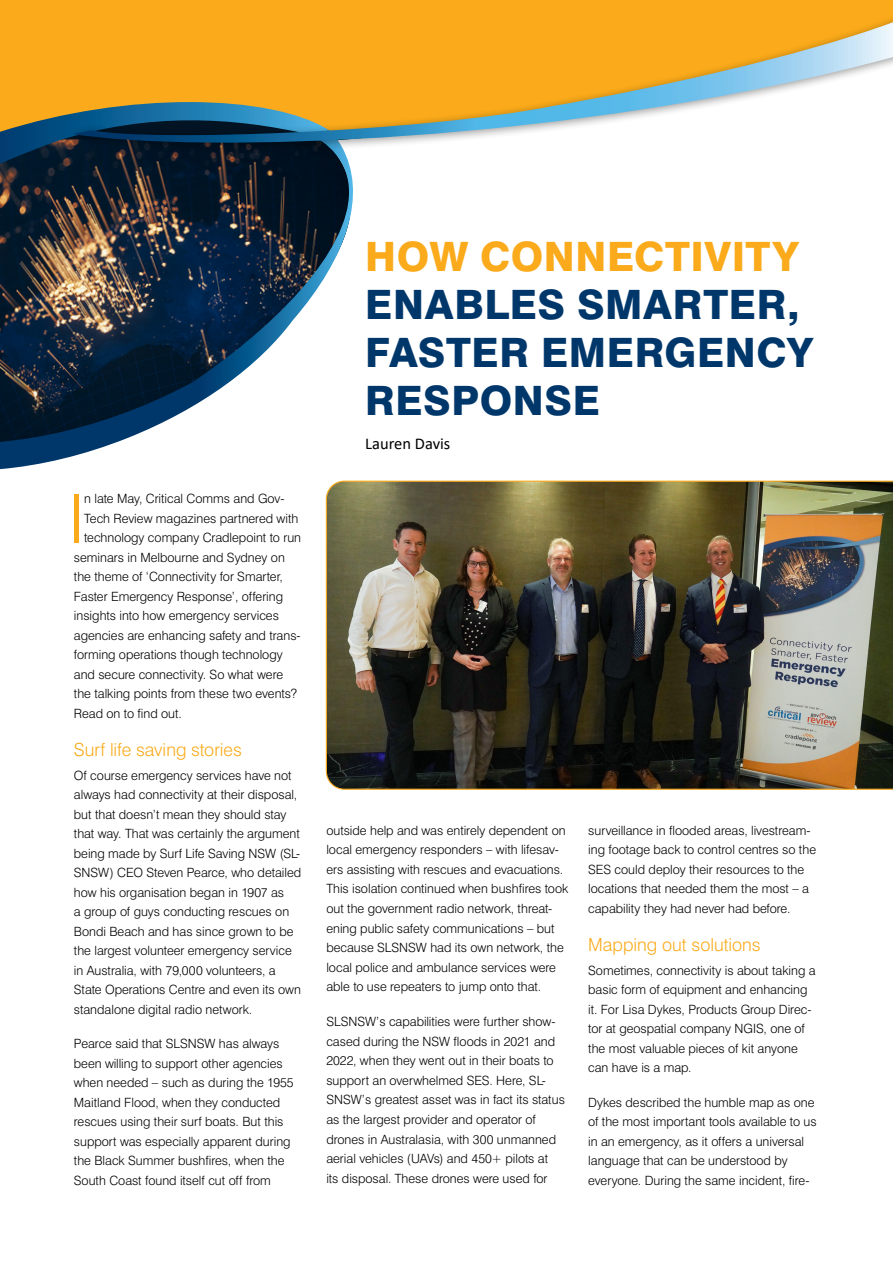
<style>
.page{position:relative;width:893px;height:1263px;background:#fff}
.page>*{position:absolute;margin:0;border:0;box-sizing:border-box;transform-origin:0 0}
.t1{font:300 67.05px "Swiss 721 BT";color:#faaa1a}
.t2{font:800 40.5px/48px "Swiss 721 BT";letter-spacing:.015em;color:#00376b}
.t3{font:300 18px "Swiss 721 BT";color:#faaa1a}
.t4{font:16.5px "Calibri";color:#000}
.t5{font:300 12.75px/19.5px "Swiss 721 BT";color:#000}
.s1{color:#faaa1a}
</style>
<div class="page">
<img style="left:326px;top:481px;width:567px;height:309px">
<div style="left:0;top:0;width:68px;height:82px;background:#faaa1a"></div>
<svg style="left:0;top:82px;width:68px;height:388px"></svg>
<svg style="left:0;top:154px;width:353px;height:315px"></svg>
<svg style="left:0;top:102px;width:328px;height:62px;background:#3a433b"></svg>
<div style="left:68px;top:0;width:825px;height:154px;background:#faaa1a"></div>
<svg style="left:73px;top:22px;width:820px;height:132px"></svg>
<p class="t1" style="left:68px;top:477px;width:17px">I</p>
<p class="t5" style="left:84px;top:489px;width:202px">n late May, Critical Comms and Gov-</p>
<p class="t5" style="left:84px;top:508px;width:216px">Tech Review magazines partnered with</p>
<p class="t5" style="left:84px;top:528px;width:218px">technology company Cradlepoint to run</p>
<p class="t5" style="left:74px;top:547px;width:212px">seminars in Melbourne and Sydney on</p>
<p class="t5" style="left:74px;top:567px;width:211px">the theme of ‘Connectivity for Smarter,</p>
<p class="t5" style="left:74px;top:586px;width:211px">Faster Emergency Response’, offering</p>
<p class="t5" style="left:74px;top:606px;width:207px">insights into how emergency services</p>
<p class="t5" style="left:74px;top:625px;width:228px">agencies are enhancing safety and trans-</p>
<p class="t5" style="left:74px;top:645px;width:210px">forming operations though technology</p>
<p class="t5" style="left:74px;top:664px;width:211px">and secure connectivity. So what were</p>
<p class="t5" style="left:74px;top:684px;width:225px">the talking points from these two events?</p>
<p class="t5" style="left:74px;top:703px;width:109px">Read on to find out.</p>
<p class="t3" style="left:74px;top:739px;width:170px">Surf life saving stories</p>
<p class="t5" style="left:74px;top:765px;width:229px">Of course emergency services have not always had connectivity at their disposal, but that doesn’t mean they should stay that way. That was certainly the argument being made by Surf Life Saving NSW (SL-SNSW) CEO Steven Pearce, who detailed how his organisation began in 1907 as<br>a group of guys conducting rescues on Bondi Beach and has since grown to be the largest volunteer emergency service in Australia, with 79,000 volunteers, a State Operations Centre and even its own standalone digital radio network.</p>
<p class="t5" style="left:74px;top:1034px;width:221px">Pearce said that SLSNSW has always been willing to support other agencies when needed – such as during the 1955<br>Maitland Flood, when they conducted rescues using their surf boats. But this support was especially apparent during the Black Summer bushfires, when the South Coast found itself cut off from</p>
<p class="t2" style="left:365px;top:232px;width:450px"><span class="s1">HOW CONNECTIVITY<br></span>ENABLES SMARTER,<br>FASTER EMERGENCY<br>RESPONSE</p>
<p class="t4" style="left:365px;top:432px;width:87px">Lauren Davis</p>
<p class="t5" style="left:326px;top:820px;width:243px">outside help and was entirely dependent on local emergency responders – with lifesav&shy;ers assisting with rescues and evacuations.<br>This isolation continued when bushfires took out the government radio network, threat&shy;ening public safety communications – but because SLSNSW had its own network, the local police and ambulance services were able to use repeaters to jump onto that.</p>
<p class="t5" style="left:326px;top:1011px;width:240px">SLSNSW’s capabilities were further show&shy;cased during the NSW floods in 2021 and 2022, when they went out in their boats to support an overwhelmed SES. Here, SL-SNSW’s greatest asset was in fact its status as the largest provider and operator of drones in Australasia, with 300 unmanned aerial vehicles (UAVs) and 450+ pilots at<br>its disposal. These drones were used for</p>
<p class="t5" style="left:588px;top:820px;width:229px">surveillance in flooded areas, livestream&shy;ing footage back to control centres so the SES could deploy their resources to the locations that needed them the most – a capability they had never had before.</p>
<p class="t3" style="left:588px;top:934px;width:174px">Mapping out solutions</p>
<p class="t5" style="left:588px;top:960px;width:229px">Sometimes, connectivity is about taking a basic form of equipment and enhancing it. For Lisa Dykes, Products Group Direc&shy;tor at geospatial company NGIS, one of the most valuable pieces of kit anyone can have is a map.</p>
<p class="t5" style="left:588px;top:1092px;width:230px">Dykes described the humble map as one of the most important tools available to us in an emergency, as it offers a universal language that can be understood by everyone. During the same incident, fire-</p>
</div>
